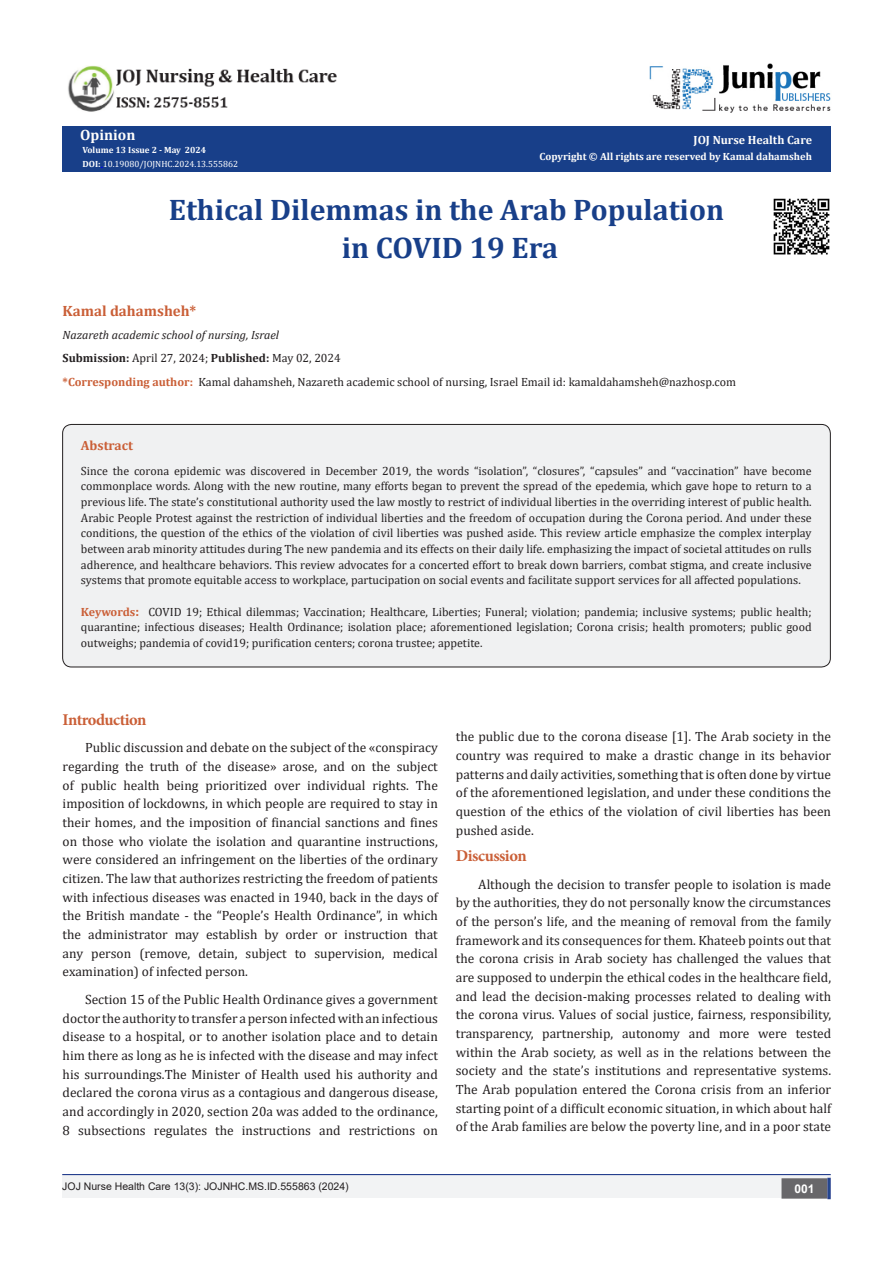
<style>
.page{position:relative;width:893px;height:1263px;background:#fff}
.page>*{position:absolute;margin:0;border:0;box-sizing:border-box;transform-origin:0 0}
.t1{font:700 29.85px/37.3px "Cambria";color:#183f89;text-align:center}
.t2{font:700 16.5px "Minion Pro";letter-spacing:-.03em;color:#ca5f37}
.t3{font:700 15px "Cambria";color:#ca5f37}
.t4{font:700 15px "Cambria";color:#fffefc}
.t5{font:13.5px/18.8px "Cambria";color:#231f20;text-align:justify}
.t6{font:700 13.5px "Cambria";color:#ca5f37}
.t7{font:12px/15.8px "Cambria";color:#231f20;text-align:justify}
.t8{font:italic 12px "Cambria";color:#231f20}
.t9{font:700 12px "Cambria";color:#fffefc}
.t10{font:700 12px "Arial";color:#fff}
.t11{font:10.5px "Arial";color:#231f20}
.t12{font:700 10.5px "Cambria";color:#fffefc}
.t13{font:9px "Cambria";color:#fff}
.t14{font:700 9px "Cambria";color:#fff}
.s1{font-weight:700}
.s2{font-weight:700;color:#ca5f37}
.s3{font-weight:700;font-size:13.5px;color:#ca5f37}
</style>
<div class="page">
<div style="left:62px;top:126px;width:769px;height:45px;background:#183f89"></div>
<img style="left:650px;top:63px;width:181px;height:50px">
<div style="left:62px;top:1174px;width:393px;height:24px;background:#f2f3f4"></div>
<div style="left:455px;top:1174px;width:376px;height:24px;background:#f2f3f4"></div>
<div style="left:782px;top:1179px;width:45px;height:19px;background:#68676a"></div>
<div style="left:781px;top:1178px;width:46px;height:20px;border:2px solid #68676a"></div>
<svg style="left:827px;top:1178px;width:4px;height:21px"></svg>
<hr style="left:62px;top:1174px;width:769px;height:1px;background:#253f8e">
<img style="left:68px;top:65px;width:269px;height:47px">
<img style="left:773px;top:198px;width:57px;height:57px">
<div style="left:63px;top:424px;width:767px;height:243px;background:#f0f1f2;border-radius:9px"></div>
<div style="left:62px;top:424px;width:769px;height:243px;border:1px solid #231f20;border-radius:9px"></div>
<p class="t4" style="left:80px;top:124px;width:57px">Opinion</p>
<p class="t14" style="left:82px;top:144px;width:125px">Volume 13 Issue 2 - May 2024</p>
<p class="t13" style="left:82px;top:158px;width:157px"><span class="s1">DOI:</span> 10.19080/JOJNHC.2024.13.555862</p>
<p class="t9" style="left:694px;top:132px;width:120px">JOJ Nurse Health Care</p>
<p class="t12" style="left:539px;top:149px;width:274px">Copyright © All rights are reserved by Kamal dahamsheh</p>
<p class="t1" style="left:169px;top:191px;width:557px">Ethical Dilemmas in the Arab Population in COVID 19 Era</p>
<p class="t3" style="left:63px;top:300px;width:135px">Kamal dahamsheh*</p>
<p class="t8" style="left:63px;top:327px;width:218px">Nazareth academic school of nursing, Israel</p>
<p class="t7" style="left:63px;top:350px;width:280px"><span class="s1">Submission:</span> April 27, 2024; <span class="s1">Published:</span> May 02, 2024</p>
<p class="t7" style="left:63px;top:374px;width:675px"><span class="s2">*Corresponding author:</span> Kamal dahamsheh, Nazareth academic school of nursing, Israel Email id: kamaldahamsheh@nazhosp.com</p>
<p class="t6" style="left:81px;top:436px;width:54px">Abstract</p>
<p class="t7" style="left:81px;top:462px;width:732px">Since the corona epidemic was discovered in December 2019, the words “isolation”, “closures”, “capsules” and “vaccination” have become commonplace words. Along with the new routine, many efforts began to prevent the spread of the epedemia, which gave hope to return to a previous life. The state’s constitutional authority used the law mostly to restrict of individual liberties in the overriding interest of public health.<br>Arabic People Protest against the restriction of individual liberties and the freedom of occupation during the Corona period. And under these conditions, the question of the ethics of the violation of civil liberties was pushed aside. This review article emphasize the complex interplay between arab minority attitudes during The new pandemia and its effects on their daily life. emphasizing the impact of societal attitudes on rulls adherence, and healthcare behaviors. This review advocates for a concerted effort to break down barriers, combat stigma, and create inclusive systems that promote equitable access to workplace, partucipation on social events and facilitate support services for all affected populations.</p>
<p class="t7" style="left:81px;top:604px;width:732px"><span class="s2">Keywords</span><span class="s3">:</span> COVID 19; Ethical dilemmas; Vaccination; Healthcare, Liberties; Funeral; violation; pandemia; inclusive systems; public health; quarantine; infectious diseases; Health Ordinance; isolation place; aforementioned legislation; Corona crisis; health promoters; public good outweighs; pandemia of covid19; purification centers; corona trustee; appetite.</p>
<p class="t2" style="left:63px;top:708px;width:85px">Introduction</p>
<p class="t5" style="left:63px;top:738px;width:377px;text-indent:22px">Public discussion and debate on the subject of the «conspiracy regarding the truth of the disease» arose, and on the subject of public health being prioritized over individual rights. The imposition of lockdowns, in which people are required to stay in their homes, and the imposition of financial sanctions and fines on those who violate the isolation and quarantine instructions, were considered an infringement on the liberties of the ordinary citizen. The law that authorizes restricting the freedom of patients with infectious diseases was enacted in 1940, back in the days of the British mandate - the “People’s Health Ordinance”, in which the administrator may establish by order or instruction that any person (remove, detain, subject to supervision, medical examination) of infected person.</p>
<p class="t5" style="left:63px;top:990px;width:377px;text-indent:22px">Section 15 of the Public Health Ordinance gives a government doctor the authority to transfer a person infected with an infectious disease to a hospital, or to another isolation place and to detain him there as long as he is infected with the disease and may infect his surroundings.The Minister of Health used his authority and declared the corona virus as a contagious and dangerous disease, and accordingly in 2020, section 20a was added to the ordinance, 8 subsections regulates the instructions and restrictions on</p>
<p class="t5" style="left:456px;top:727px;width:377px">the public due to the corona disease [1]. The Arab society in the country was required to make a drastic change in its behavior patterns and daily activities, something that is often done by virtue of the aforementioned legislation, and under these conditions the question of the ethics of the violation of civil liberties has been pushed aside.</p>
<p class="t2" style="left:456px;top:844px;width:72px">Discussion</p>
<p class="t5" style="left:456px;top:874px;width:377px;text-indent:22px">Although the decision to transfer people to isolation is made by the authorities, they do not personally know the circumstances of the person’s life, and the meaning of removal from the family framework and its consequences for them. Khateeb points out that the corona crisis in Arab society has challenged the values that are supposed to underpin the ethical codes in the healthcare field, and lead the decision-making processes related to dealing with the corona virus. Values of social justice, fairness, responsibility, transparency, partnership, autonomy and more were tested within the Arab society, as well as in the relations between the society and the state’s institutions and representative systems.<br>The Arab population entered the Corona crisis from an inferior starting point of a difficult economic situation, in which about half of the Arab families are below the poverty line, and in a poor state</p>
<p class="t11" style="left:62px;top:1179px;width:288px">JOJ Nurse Health Care 13(3): JOJNHC.MS.ID.555863 (2024)</p>
<p class="t10" style="left:794px;top:1180px;width:22px">001</p>
</div>
